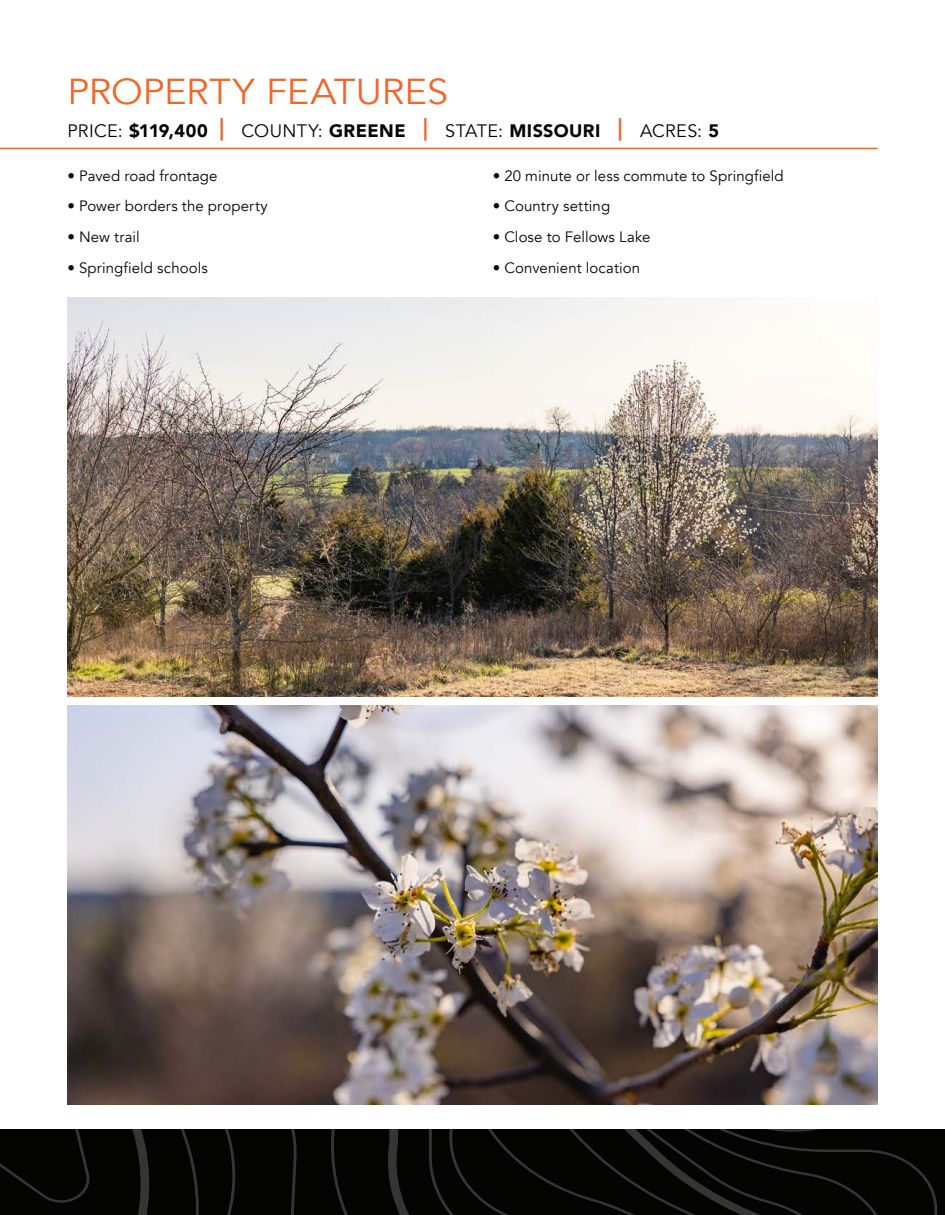
<style>
.page{position:relative;width:945px;height:1215px;background:#fff}
.page>*{position:absolute;margin:0;border:0;box-sizing:border-box;transform-origin:0 0}
.t1{font:36px "Avenir";color:#f2662a;scale:1.05 1}
.t2{font:18px "Avenir";letter-spacing:.02em;color:#040503}
.t3{font:15px "Avenir";letter-spacing:.005em;color:#040503}
.s1{font-weight:900}
.s2{font-weight:900;font-size:22.5px;color:#f2662a}
</style>
<div class="page">
<img style="left:68px;top:705px;width:810px;height:400px">
<hr style="left:0;top:148px;width:878px;height:1px;background:#f2662a">
<svg style="left:0;top:1129px;width:945px;height:86px;background:#080907"></svg>
<img style="left:68px;top:297px;width:810px;height:399px">
<p class="t1" style="left:68px;top:70px;width:364px">PROPERTY FEATURES</p>
<p class="t2" style="left:68px;top:120px;width:653px">PRICE: <span class="s1">$119,400</span> <span class="s2">|</span> COUNTY: <span class="s1">GREENE</span> <span class="s2">|</span> STATE: <span class="s1">MISSOURI</span> <span class="s2">|</span> ACRES: <span class="s1">5</span></p>
<p class="t3" style="left:68px;top:166px;width:152px">• Paved road frontage</p>
<p class="t3" style="left:68px;top:197px;width:202px">• Power borders the property</p>
<p class="t3" style="left:68px;top:228px;width:74px">• New trail</p>
<p class="t3" style="left:68px;top:259px;width:142px">• Springfield schools</p>
<p class="t3" style="left:493px;top:166px;width:292px">• 20 minute or less commute to Springfield</p>
<p class="t3" style="left:493px;top:197px;width:119px">• Country setting</p>
<p class="t3" style="left:493px;top:228px;width:159px">• Close to Fellows Lake</p>
<p class="t3" style="left:493px;top:259px;width:149px">• Convenient location</p>
</div>
